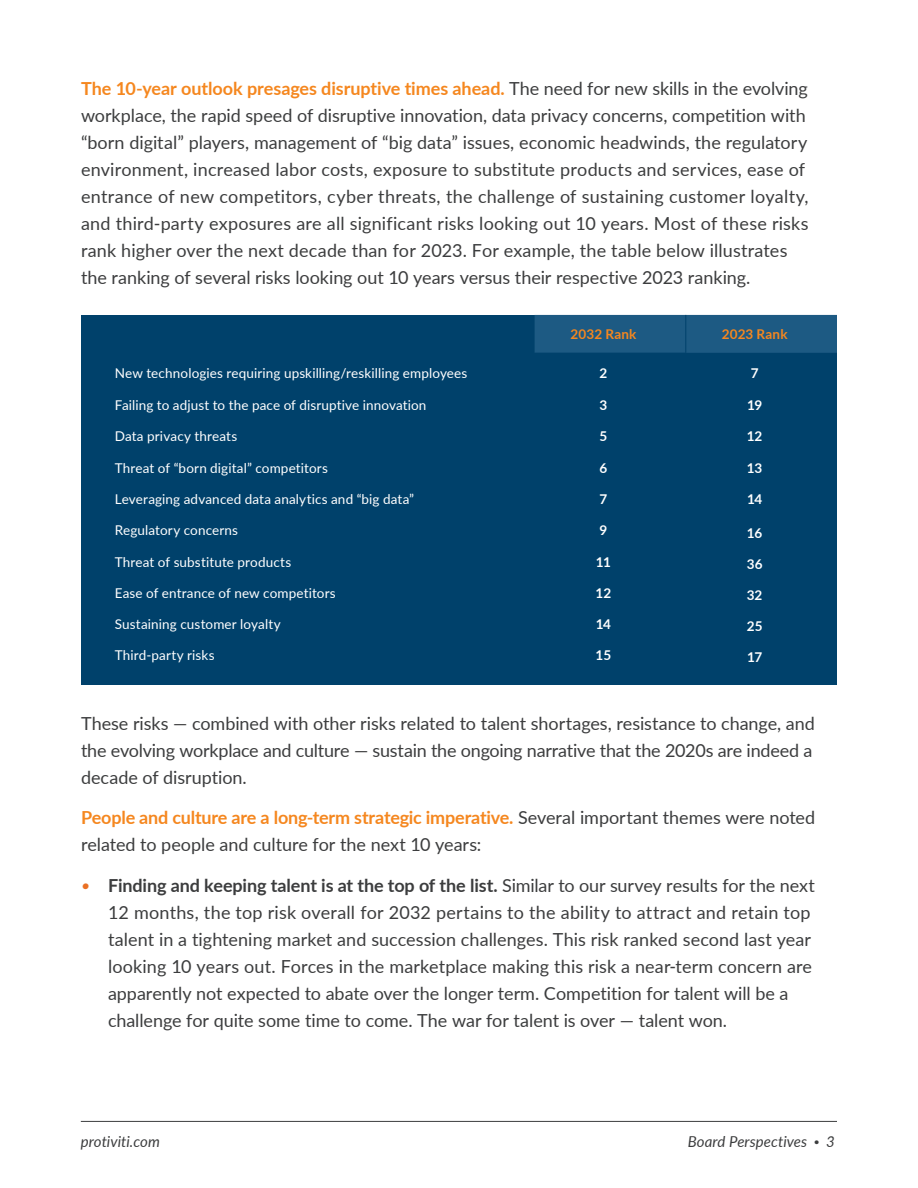
<style>
.page{position:relative;width:918px;height:1188px;background:#fff}
.page>*{position:absolute;margin:0;border:0;box-sizing:border-box;transform-origin:0 0}
.Subhead_1_-_DarkBlue{font:18px/27px "Lato";letter-spacing:.005em;color:#3c3d3e}
.Body_Text_-_12_18{font:18px/27px "Lato";letter-spacing:-.005em;color:#3c3d3e}
.t1{font:italic 15px "Lato";letter-spacing:.005em;color:#3c3d3e}
.Paragraph_Style_1{font:13.5px "Lato";letter-spacing:.01em;color:#fff}
.Paragraph_Style_1-2{font:700 13.5px "Lato";letter-spacing:-.01em;color:#fff}
.Paragraph_Style_1-3{font:700 13.5px "Lato";letter-spacing:.015em;color:#f5871f}
.s1{font-weight:700;color:#f5871f}
.s2{font-family:"Merriweather";font-weight:700;font-size:21px;color:#ea7024}
.s3{font-weight:700}
.s4{font-weight:700;font-style:normal;font-size:9px}
</style>
<div class="page">
<hr style="left:81px;top:1121px;width:756px;height:1px;background:#3c3d3e">
<div style="left:81px;top:315px;width:756px;height:369px;background:#00416b"></div>
<div style="left:535px;top:315px;width:302px;height:38px;background:#1d5a83"></div>
<hr style="left:685px;top:315px;width:1px;height:38px;background:#00416b">
<p class="Subhead_1_-_DarkBlue" style="left:81px;top:75px;width:729px"><span class="s1">The 10-year outlook presages disruptive times ahead.</span> The need for new skills in the evolving workplace, the rapid speed of disruptive innovation, data privacy concerns, competition with “born digital” players, management of “big data” issues, economic headwinds, the regulatory environment, increased labor costs, exposure to substitute products and services, ease of entrance of new competitors, cyber threats, the challenge of sustaining customer loyalty, and third-party exposures are all significant risks looking out 10 years. Most of these risks rank higher over the next decade than for 2023. For example, the table below illustrates the ranking of several risks looking out 10 years versus their respective 2023 ranking.</p>
<p class="Paragraph_Style_1-3" style="left:570px;top:324px;width:67px">2032 Rank</p>
<p class="Paragraph_Style_1-3" style="left:722px;top:324px;width:67px">2023 Rank</p>
<p class="Paragraph_Style_1" style="left:115px;top:363px;width:354px">New technologies requiring upskilling/reskilling employees</p>
<p class="Paragraph_Style_1-2" style="left:600px;top:363px;width:9px">2</p>
<p class="Paragraph_Style_1-2" style="left:751px;top:363px;width:9px">7</p>
<p class="Paragraph_Style_1" style="left:115px;top:395px;width:313px">Failing to adjust to the pace of disruptive innovation</p>
<p class="Paragraph_Style_1-2" style="left:600px;top:395px;width:9px">3</p>
<p class="Paragraph_Style_1-2" style="left:747px;top:395px;width:17px">19</p>
<p class="Paragraph_Style_1" style="left:115px;top:426px;width:124px">Data privacy threats</p>
<p class="Paragraph_Style_1-2" style="left:600px;top:426px;width:9px">5</p>
<p class="Paragraph_Style_1-2" style="left:747px;top:426px;width:17px">12</p>
<p class="Paragraph_Style_1" style="left:115px;top:458px;width:215px">Threat of “born digital” competitors</p>
<p class="Paragraph_Style_1-2" style="left:600px;top:458px;width:9px">6</p>
<p class="Paragraph_Style_1-2" style="left:747px;top:458px;width:17px">13</p>
<p class="Paragraph_Style_1" style="left:115px;top:490px;width:301px">Leveraging advanced data analytics and “big data”</p>
<p class="Paragraph_Style_1-2" style="left:600px;top:489px;width:9px">7</p>
<p class="Paragraph_Style_1-2" style="left:747px;top:489px;width:17px">14</p>
<p class="Paragraph_Style_1" style="left:115px;top:521px;width:125px">Regulatory concerns</p>
<p class="Paragraph_Style_1-2" style="left:600px;top:521px;width:9px">9</p>
<p class="Paragraph_Style_1-2" style="left:747px;top:523px;width:17px">16</p>
<p class="Paragraph_Style_1" style="left:115px;top:552px;width:178px">Threat of substitute products</p>
<p class="Paragraph_Style_1-2" style="left:596px;top:552px;width:17px">11</p>
<p class="Paragraph_Style_1-2" style="left:747px;top:554px;width:17px">36</p>
<p class="Paragraph_Style_1" style="left:115px;top:583px;width:223px">Ease of entrance of new competitors</p>
<p class="Paragraph_Style_1-2" style="left:596px;top:583px;width:17px">12</p>
<p class="Paragraph_Style_1-2" style="left:747px;top:585px;width:17px">32</p>
<p class="Paragraph_Style_1" style="left:115px;top:614px;width:167px">Sustaining customer loyalty</p>
<p class="Paragraph_Style_1-2" style="left:596px;top:614px;width:17px">14</p>
<p class="Paragraph_Style_1-2" style="left:747px;top:616px;width:17px">25</p>
<p class="Paragraph_Style_1" style="left:115px;top:645px;width:101px">Third-party risks</p>
<p class="Paragraph_Style_1-2" style="left:596px;top:645px;width:17px">15</p>
<p class="Paragraph_Style_1-2" style="left:747px;top:647px;width:17px">17</p>
<p class="Body_Text_-_12_18" style="left:81px;top:709px;width:735px">These risks — combined with other risks related to talent shortages, resistance to change, and the evolving workplace and culture — sustain the ongoing narrative that the 2020s are indeed a decade of disruption.</p>
<p class="Body_Text_-_12_18" style="left:81px;top:804px;width:736px"><span class="s1">People and culture are a long-term strategic imperative.</span> Several important themes were noted related to people and culture for the next 10 years:</p>
<p class="Subhead_1_-_DarkBlue" style="left:108px;top:871px;width:708px;text-indent:-27px"><span class="s2">•</span> <span class="s3">Finding and keeping talent is at the top of the list.</span> Similar to our survey results for the next 12 months, the top risk overall for 2032 pertains to the ability to attract and retain top talent in a tightening market and succession challenges. This risk ranked second last year looking 10 years out. Forces in the marketplace making this risk a near-term concern are apparently not expected to abate over the longer term. Competition for talent will be a challenge for quite some time to come. The war for talent is over — talent won.</p>
<p class="t1" style="left:81px;top:1131px;width:81px">protiviti.com</p>
<p class="t1" style="left:688px;top:1131px;width:149px">Board Perspectives <span class="s4">•</span> 3</p>
</div>
